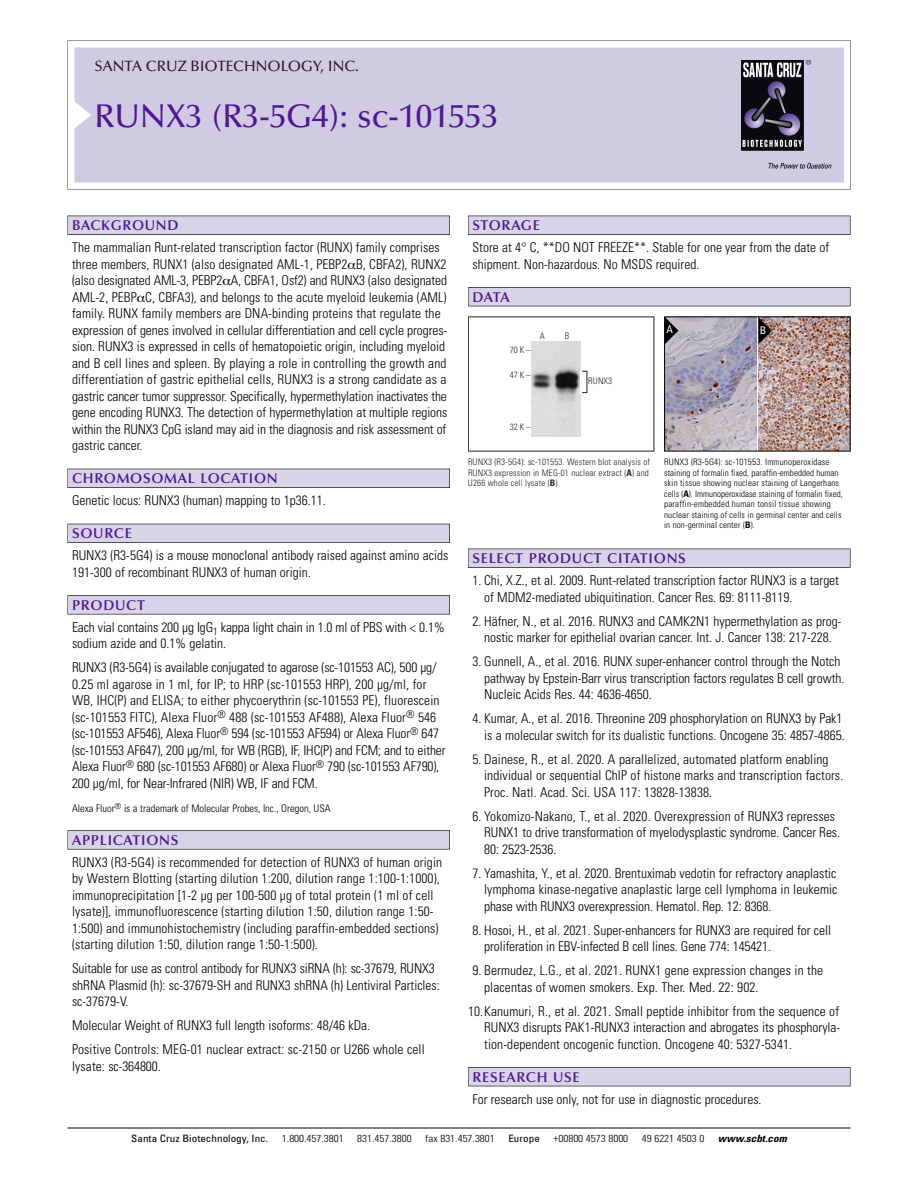
<style>
.page{position:relative;width:918px;height:1188px;background:#fff}
.page>*{position:absolute;margin:0;border:0;box-sizing:border-box;transform-origin:0 0}
.t1{font:500 33px "Optima";color:#511695}
.t2{font:500 15px "Optima";color:#231f20}
.t3{font:600 14.25px "Optima";letter-spacing:.05em;color:#511695}
.t4{font:300 condensed 13.5px/16.5px "Univers";color:#000}
.t5{font:300 condensed 10.5px "Univers";color:#000}
.t6{font:condensed 10.5px "Univers";color:#fff}
.t7{font:300 condensed 10.2px "Univers";color:#000;scale:1.1 1}
.t8{font:condensed 10.2px "Univers";color:#000;scale:1.1 1}
.t9{font:italic 700 condensed 10.2px "Univers";color:#000;scale:1.1 1}
.t10{font:300 condensed 9px/10.5px "Univers";letter-spacing:.015em;color:#000}
.t11{font:300 condensed 9px/10.5px "Univers";letter-spacing:.015em;color:#272627}
.s1{font-weight:700}
</style>
<div class="page">
<svg style="left:68px;top:40px;width:783px;height:149px"></svg>
<div style="left:74px;top:47px;width:770px;height:135px;background:#d1cae3"></div>
<img style="left:741px;top:60px;width:90px;height:108px">
<div style="left:68px;top:216px;width:382px;height:19px;background:#535256"></div>
<div style="left:68px;top:216px;width:381px;height:18px;background:#d7d4e8"></div>
<div style="left:68px;top:469px;width:382px;height:19px;background:#525156"></div>
<div style="left:68px;top:469px;width:381px;height:18px;background:#d7d4e8"></div>
<div style="left:68px;top:524px;width:382px;height:19px;background:#515057"></div>
<div style="left:68px;top:524px;width:381px;height:18px;background:#d7d4e8"></div>
<div style="left:68px;top:595px;width:382px;height:19px;background:#575659"></div>
<div style="left:68px;top:596px;width:381px;height:18px;background:#d7d4e8"></div>
<svg style="left:68px;top:830px;width:382px;height:20px"></svg>
<div style="left:68px;top:831px;width:381px;height:18px;background:#d7d4e8"></div>
<div style="left:468px;top:216px;width:382px;height:19px;background:#535256"></div>
<div style="left:468px;top:216px;width:382px;height:18px;background:#d7d4e8"></div>
<div style="left:468px;top:287px;width:382px;height:19px;background:#515155"></div>
<div style="left:468px;top:288px;width:382px;height:18px;background:#d7d4e8"></div>
<div style="left:468px;top:549px;width:382px;height:19px;background:#535256"></div>
<div style="left:468px;top:549px;width:382px;height:18px;background:#d7d4e8"></div>
<div style="left:468px;top:1067px;width:382px;height:19px;background:#515155"></div>
<div style="left:468px;top:1068px;width:382px;height:18px;background:#d7d4e8"></div>
<hr style="left:68px;top:1128px;width:782px;height:1px;background:#000">
<img style="left:532px;top:342px;width:49px;height:95px">
<img style="left:758px;top:318px;width:90px;height:132px">
<img style="left:666px;top:318px;width:90px;height:132px">
<svg style="left:758px;top:317px;width:14px;height:27px"></svg>
<svg style="left:665px;top:317px;width:13px;height:27px"></svg>
<p class="t2" style="left:94px;top:60px;width:266px">SANTA CRUZ BIOTECHNOLOGY, INC.</p>
<p class="t1" style="left:94px;top:102px;width:405px">RUNX3 (R3-5G4): sc-101553</p>
<p class="t3" style="left:72px;top:219px;width:108px">BACKGROUND</p>
<p class="t4" style="left:72px;top:240px;width:377px">The mammalian Runt-related transcription factor (RUNX) family comprises three members, RUNX1 (also designated AML-1, PEBP2 B, CBFA2), RUNX2 (also designated AML-3, PEBP2 A, CBFA1, Osf2) and RUNX3 (also designated AML-2, PEBP C, CBFA3), and belongs to the acute myeloid leukemia (AML) family. RUNX family members are DNA-binding proteins that regulate the expression of genes involved in cellular differentiation and cell cycle progres&shy;sion. RUNX3 is expressed in cells of hematopoietic origin, including myeloid and B cell lines and spleen. By playing a role in controlling the growth and differentiation of gastric epithelial cells, RUNX3 is a strong candidate as a gastric cancer tumor suppressor. Specifically, hypermethylation inactivates the gene encoding RUNX3. The detection of hypermethylation at multiple regions within the RUNX3 CpG island may aid in the diagnosis and risk assessment of gastric cancer.</p>
<p class="t3" style="left:72px;top:472px;width:207px">CHROMOSOMAL LOCATION</p>
<p class="t4" style="left:72px;top:493px;width:255px">Genetic locus: RUNX3 (human) mapping to 1p36.11.</p>
<p class="t3" style="left:72px;top:527px;width:61px">SOURCE</p>
<p class="t4" style="left:72px;top:549px;width:378px">RUNX3 (R3-5G4) is a mouse monoclonal antibody raised against amino acids<br>191-300 of recombinant RUNX3 of human origin.</p>
<p class="t3" style="left:72px;top:599px;width:74px">PRODUCT</p>
<p class="t4" style="left:72px;top:620px;width:374px">Each vial contains 200 µg IgG<sub>1</sub> kappa light chain in 1.0 ml of PBS with &lt; 0.1% sodium azide and 0.1% gelatin.</p>
<p class="t4" style="left:72px;top:661px;width:375px">RUNX3 (R3-5G4) is available conjugated to agarose (sc-101553 AC), 500 µg/ 0.25 ml agarose in 1 ml, for IP; to HRP (sc-101553 HRP), 200 µg/ml, for WB, IHC(P) and ELISA; to either phycoerythrin (sc-101553 PE), fluorescein (sc-101553 FITC), Alexa Fluor<sup>®</sup> 488 (sc-101553 AF488), Alexa Fluor<sup>®</sup> 546 (sc-101553 AF546), Alexa Fluor<sup>®</sup> 594 (sc-101553 AF594) or Alexa Fluor<sup>®</sup> 647 (sc-101553 AF647), 200 µg/ml, for WB (RGB), IF, IHC(P) and FCM; and to either Alexa Fluor<sup>®</sup> 680 (sc-101553 AF680) or Alexa Fluor<sup>®</sup> 790 (sc-101553 AF790), 200 µg/ml, for Near-Infrared (NIR) WB, IF and FCM.</p>
<p class="t5" style="left:72px;top:804px;width:260px">Alexa Fluor<sup>®</sup> is a trademark of Molecular Probes, Inc., Oregon, USA</p>
<p class="t3" style="left:72px;top:834px;width:108px">APPLICATIONS</p>
<p class="t4" style="left:72px;top:855px;width:372px">RUNX3 (R3-5G4) is recommended for detection of RUNX3 of human origin by Western Blotting (starting dilution 1:200, dilution range 1:100-1:1000), immunoprecipitation [1-2 µg per 100-500 µg of total protein (1 ml of cell lysate)], immunofluorescence (starting dilution 1:50, dilution range 1:50- 1:500) and immunohistochemistry (including paraffin-embedded sections) (starting dilution 1:50, dilution range 1:50-1:500).</p>
<p class="t4" style="left:72px;top:962px;width:369px">Suitable for use as control antibody for RUNX3 siRNA (h): sc-37679, RUNX3 shRNA Plasmid (h): sc-37679-SH and RUNX3 shRNA (h) Lentiviral Particles: sc-37679-V.</p>
<p class="t4" style="left:72px;top:1019px;width:300px">Molecular Weight of RUNX3 full length isoforms: 48/46 kDa.</p>
<p class="t4" style="left:72px;top:1043px;width:354px">Positive Controls: MEG-01 nuclear extract: sc-2150 or U266 whole cell lysate: sc-364800.</p>
<p class="t3" style="left:473px;top:219px;width:69px">STORAGE</p>
<p class="t4" style="left:473px;top:240px;width:358px">Store at 4° C, **DO NOT FREEZE**. Stable for one year from the date of shipment. Non-hazardous. No MSDS required.</p>
<p class="t3" style="left:473px;top:291px;width:39px">DATA</p>
<p class="t11" style="left:510px;top:345px;width:22px">70K–</p>
<p class="t11" style="left:510px;top:371px;width:22px">47K–</p>
<p class="t11" style="left:540px;top:331px;width:7px">A</p>
<p class="t11" style="left:565px;top:331px;width:6px">B</p>
<p class="t11" style="left:588px;top:377px;width:26px">RUNX3</p>
<p class="t6" style="left:667px;top:326px;width:8px">A</p>
<p class="t6" style="left:760px;top:326px;width:8px">B</p>
<p class="t11" style="left:510px;top:423px;width:22px">32K–</p>
<p class="t11" style="left:468px;top:458px;width:184px">RUNX3 (R3-5G4): sc-101553. Western blot analysis of<br>RUNX3 expression in MEG-01 nuclear extract (<span class="s1">A</span>) and<br>U266 whole cell lysate (<span class="s1">B</span>).</p>
<p class="t10" style="left:664px;top:458px;width:180px">RUNX3 (R3-5G4): sc-101553. Immunoperoxidase staining of formalin fixed, paraffin-embedded human skin tissue showing nuclear staining of Langerhans cells (<span class="s1">A</span>). Immunoperoxidase staining of formalin fixed, paraffin-embedded human tonsil tissue showing nuclear staining of cells in germinal center and cells in non-germinal center (<span class="s1">B</span>).</p>
<p class="t3" style="left:473px;top:552px;width:215px">SELECT PRODUCT CITATIONS</p>
<p class="t4" style="left:484px;top:573px;width:356px;text-indent:-12px">1. Chi, X.Z., et al. 2009. Runt-related transcription factor RUNX3 is a target of MDM2-mediated ubiquitination. Cancer Res. 69: 8111-8119.</p>
<p class="t4" style="left:473px;top:614px;width:371px;text-align:center">2. Häfner, N., et al. 2016. RUNX3 and CAMK2N1 hypermethylation as prog&shy;nostic marker for epithelial ovarian cancer. Int. J. Cancer 138: 217-228.</p>
<p class="t4" style="left:484px;top:654px;width:362px;text-indent:-12px">3. Gunnell, A., et al. 2016. RUNX super-enhancer control through the Notch pathway by Epstein-Barr virus transcription factors regulates B cell growth.<br>Nucleic Acids Res. 44: 4636-4650.</p>
<p class="t4" style="left:473px;top:711px;width:374px;text-align:right">4. Kumar, A., et al. 2016. Threonine 209 phosphorylation on RUNX3 by Pak1 is a molecular switch for its dualistic functions. Oncogene 35: 4857-4865.</p>
<p class="t4" style="left:484px;top:752px;width:361px;text-indent:-12px">5. Dainese, R., et al. 2020. A parallelized, automated platform enabling individual or sequential ChIP of histone marks and transcription factors.<br>Proc. Natl. Acad. Sci. USA 117: 13828-13838.</p>
<p class="t4" style="left:484px;top:809px;width:357px;text-indent:-12px">6. Yokomizo-Nakano, T., et al. 2020. Overexpression of RUNX3 represses<br>RUNX1 to drive transformation of myelodysplastic syndrome. Cancer Res.<br>80: 2523-2536.</p>
<p class="t4" style="left:484px;top:866px;width:355px;text-align:justify;text-indent:-12px">7. Yamashita, Y., et al. 2020. Brentuximab vedotin for refractory anaplastic lymphoma kinase-negative anaplastic large cell lymphoma in leukemic phase with RUNX3 overexpression. Hematol. Rep. 12: 8368.</p>
<p class="t4" style="left:484px;top:923px;width:348px;text-indent:-12px">8. Hosoi, H., et al. 2021. Super-enhancers for RUNX3 are required for cell proliferation in EBV-infected B cell lines. Gene 774: 145421.</p>
<p class="t4" style="left:484px;top:963px;width:340px;text-indent:-12px">9. Bermudez, L.G., et al. 2021. RUNX1 gene expression changes in the placentas of women smokers. Exp. Ther. Med. 22: 902.</p>
<p class="t4" style="left:484px;top:1004px;width:358px;text-align:justify;text-indent:-16px">10.Kanumuri, R., et al. 2021. Small peptide inhibitor from the sequence of RUNX3 disrupts PAK1-RUNX3 interaction and abrogates its phosphoryla&shy;tion-dependent oncogenic function. Oncogene 40: 5327-5341.</p>
<p class="t3" style="left:473px;top:1071px;width:109px">RESEARCH USE</p>
<p class="t4" style="left:473px;top:1092px;width:291px">For research use only, not for use in diagnostic procedures.</p>
<p class="t8" style="left:131px;top:1135px;width:126px">Santa Cruz Biotechnology, Inc.</p>
<p class="t7" style="left:282px;top:1135px;width:58px">1.800.457.3801</p>
<p class="t7" style="left:357px;top:1135px;width:51px">831.457.3800</p>
<p class="t7" style="left:425px;top:1135px;width:65px">fax 831.457.3801</p>
<p class="t8" style="left:508px;top:1135px;width:30px">Europe</p>
<p class="t7" style="left:554px;top:1135px;width:69px">+00800 4573 8000</p>
<p class="t7" style="left:642px;top:1135px;width:58px">49 6221 4503 0</p>
<p class="t9" style="left:718px;top:1135px;width:66px">www.scbt.com</p>
</div>
